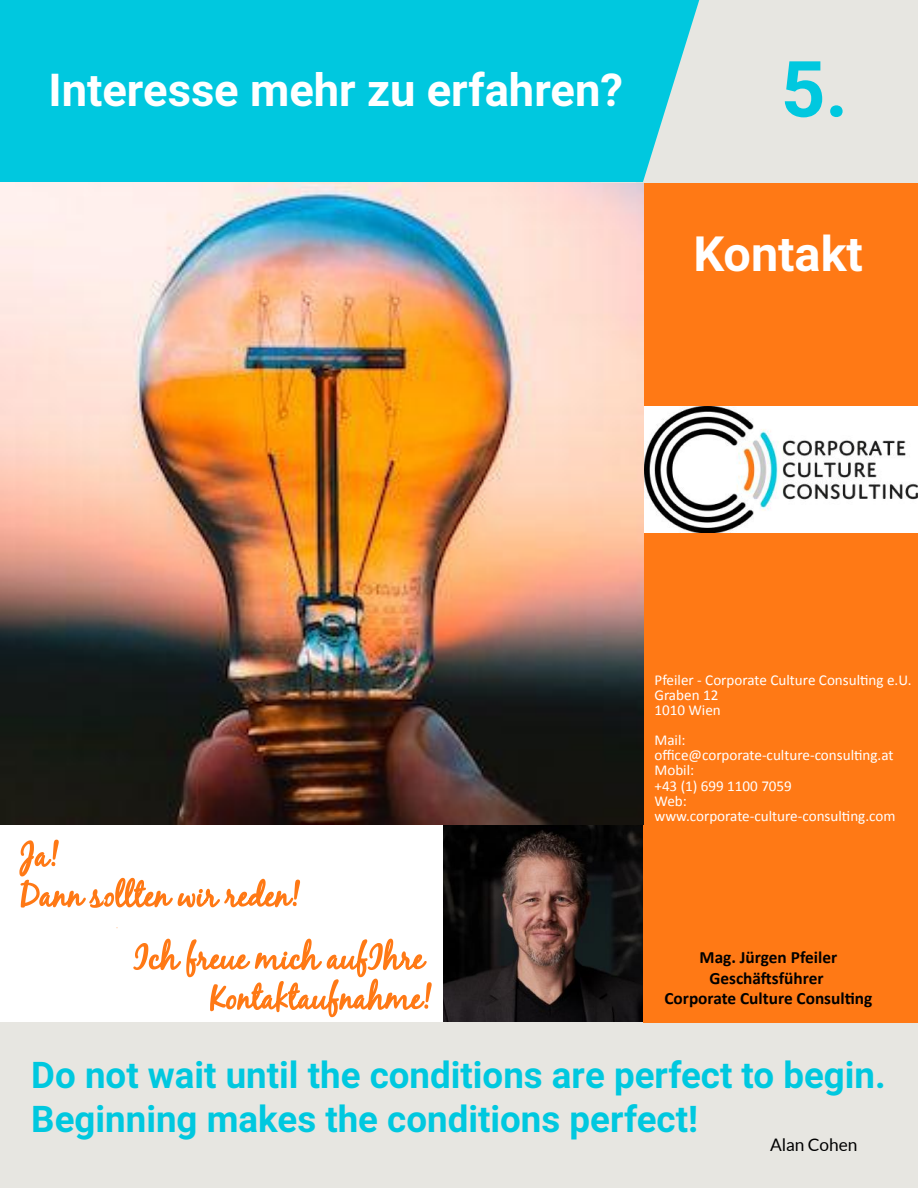
<style>
.page{position:relative;width:918px;height:1188px;background:#fff}
.page>*{position:absolute;margin:0;border:0;box-sizing:border-box;transform-origin:0 0}
.t1{font:700 77.7px "Roboto";color:#00c8df}
.t2{font:700 48.6px "Roboto";color:#fff}
.t3{font:700 45.3px "Roboto";color:#fff}
.t4{font:700 36.75px/43.2px "Roboto";color:#00c8df}
.t5{font:700 17.25px/20.5px "Calibri";color:#000;text-align:center}
.t6{font:17.25px "Lato";color:#000}
.t7{font:15.15px/15.1px "Calibri";color:#fff}
</style>
<div class="page">
<img style="left:444px;top:824px;width:199px;height:199px">
<div style="left:0;top:1023px;width:918px;height:165px;background:#e7e6e1"></div>
<div style="left:643px;top:0;width:275px;height:1023px;background:#ff7915"></div>
<img style="left:644px;top:407px;width:274px;height:125px">
<img style="left:0;top:182px;width:644px;height:642px">
<div style="left:591px;top:0;width:327px;height:183px;background:#e7e6e1"></div>
<div style="left:0;top:0;width:8px;height:182px;background:#00c8df"></div>
<div style="left:7px;top:0;width:630px;height:182px;background:#00c8df"></div>
<svg style="left:637px;top:0;width:62px;height:182px"></svg>
<svg style="left:19px;top:840px;width:281px;height:68px"></svg>
<svg style="left:133px;top:939px;width:299px;height:78px"></svg>
<h3 class="t3" style="left:49px;top:64px;width:576px">Interesse mehr zu erfahren?</h3>
<h1 class="t1" style="left:781px;top:45px;width:69px">5.</h1>
<h2 class="t2" style="left:693px;top:226px;width:171px">Kontakt</h2>
<p class="t7" style="left:654px;top:673px;width:259px">Pfeiler - Corporate Culture Consulting e.U.<br>Graben 12<br>1010 Wien</p>
<p class="t7" style="left:654px;top:734px;width:243px">Mail:<br>office@corporate-culture-consulti ng.at<br>Mobil:<br>+43 (1) 699 1100 7059<br>Web:<br>www.corporate-culture-consulti ng.com</p>
<p class="t5" style="left:665px;top:949px;width:209px">Mag. Jürgen Pfeiler<br>Geschäftsführer<br>Corporate Culture Consulti ng</p>
<h3 class="t4" style="left:31px;top:1054px;width:856px">Do not wait until the conditions are perfect to begin.<br>Beginning makes the conditions perfect!</h3>
<p class="t6" style="left:770px;top:1135px;width:89px">Alan Cohen</p>
</div>
